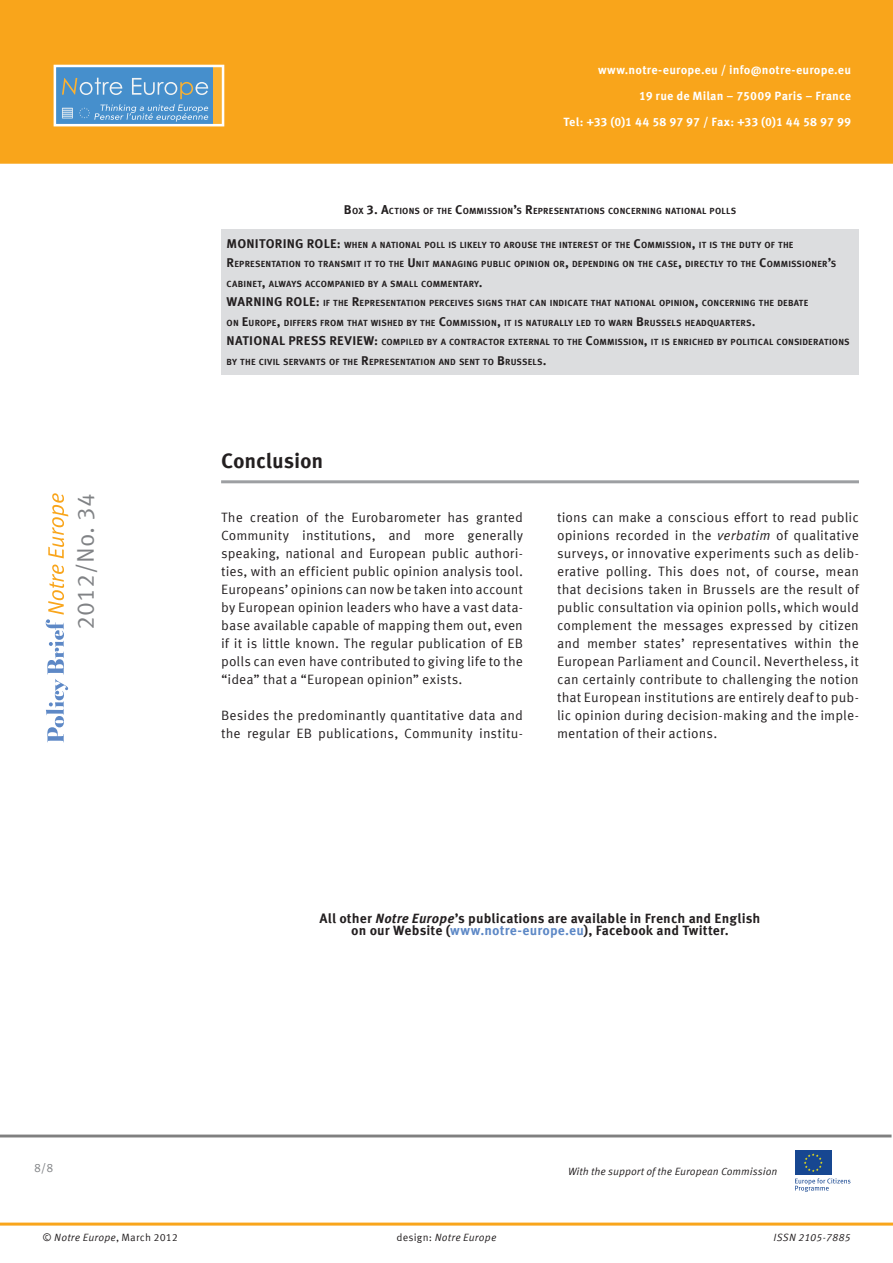
<style>
.page{position:relative;width:893px;height:1263px;background:#fff}
.page>*{position:absolute;margin:0;border:0;box-sizing:border-box;transform-origin:0 0}
.t1{font:24px "Meta Corr Turk";color:#808285}
.Inter_1_EN{font:700 21px "Meta Corr Turk";letter-spacing:-.01em;color:#231f20}
.Texte_courant_EN{font:13.5px/18px "Meta Corr Turk";letter-spacing:.005em;color:#231f20;text-align:justify}
.Texte_courant_EN-2{font:700 13.5px/12px "Meta Corr Turk";letter-spacing:.005em;color:#231f20;text-align:center}
.t2{font:700 12px "Meta Corr Turk";letter-spacing:.015em;color:#fff}
.t3{font:12px "Meta Corr Turk";color:#808285}
.Biographie_EN{font:italic 10.5px "Meta Corr Turk";color:#231f20}
.Biographie_EN-2{font:10.5px "Meta Corr Turk";letter-spacing:.015em;color:#231f20}
.PP_Texte_encadre{font:700 8.85px "Meta Corr Turk";letter-spacing:.02em;color:#231f20}
.PP_légende_tableau{font:700 8.85px "Meta Corr Turk";letter-spacing:.02em;color:#231f20}
.s1{font-size:12.75px}
.s2{font-style:italic}
.s3{color:#5d88c6}
.s4{font-style:normal}
</style>
<div class="page">
<hr style="left:221px;top:480px;width:638px;height:3px;background:#9d9fa2">
<div style="left:221px;top:229px;width:638px;height:145px;background:#dcdddf"></div>
<div style="left:0;top:0;width:893px;height:164px;background:#f9a51b"></div>
<svg style="left:52px;top:63px;width:174px;height:65px;background:#7ca5c0"></svg>
<svg style="left:46px;top:493px;width:22px;height:249px"></svg>
<hr style="left:0;top:1222px;width:893px;height:3px;background:#f9a51b">
<div style="left:795px;top:1151px;width:36px;height:24px;background:#174791"></div>
<svg style="left:804px;top:1153px;width:19px;height:19px"></svg>
<svg style="left:795px;top:1178px;width:55px;height:14px"></svg>
<hr style="left:0;top:1134px;width:891px;height:3px;background:#808080">
<p class="t2" style="left:598px;top:62px;width:255px">www.notre-europe.eu / info@notre-europe.eu</p>
<p class="t2" style="left:639px;top:89px;width:214px">19 rue de Milan – 75009 Paris – France</p>
<p class="t2" style="left:564px;top:115px;width:289px">Tel: +33 (0)1 44 58 97 97 / Fax: +33 (0)1 44 58 97 99</p>
<p class="PP_légende_tableau" style="left:344px;top:206px;width:394px"><span class="s1">B</span>OX <span class="s1">3. A</span>CTIONS OF THE <span class="s1">C</span>OMMISSION<span class="s1">’</span>S <span class="s1">R</span>EPRESENTATIONS CONCERNING NATIONAL POLLS</p>
<p class="PP_Texte_encadre" style="left:227px;top:240px;width:568px"><span class="s1">MONITORING ROLE:</span> WHEN A NATIONAL POLL IS LIKELY TO AROUSE THE INTEREST OF THE <span class="s1">C</span>OMMISSION<span class="s1">,</span> IT IS THE DUTY OF THE</p>
<p class="PP_Texte_encadre" style="left:227px;top:259px;width:611px"><span class="s1">R</span>EPRESENTATION TO TRANSMIT IT TO THE <span class="s1">U</span> NIT MANAGING PUBLIC OPINION OR<span class="s1">,</span> DEPENDING ON THE CASE<span class="s1">,</span> DIRECTLY TO THE <span class="s1">C</span>OMMISSIONER<span class="s1">’</span>S</p>
<p class="PP_Texte_encadre" style="left:227px;top:279px;width:258px">CABINET<span class="s1">,</span> ALWAYS ACCOMPANIED BY A SMALL COMMENTARY<span class="s1">.</span></p>
<p class="PP_Texte_encadre" style="left:227px;top:298px;width:583px"><span class="s1">WARNING ROLE:</span> IF THE <span class="s1">R</span>EPRESENTATION PERCEIVES SIGNS THAT CAN INDICATE THAT NATIONAL OPINION<span class="s1">,</span> CONCERNING THE DEBATE</p>
<p class="PP_Texte_encadre" style="left:227px;top:318px;width:530px">ON <span class="s1">E</span>UROPE<span class="s1">,</span> DIFFERS FROM THAT WISHED BY THE <span class="s1">C</span>OMMISSION<span class="s1">,</span> IT IS NATURALLY LED TO WARN <span class="s1">B</span> RUSSELS HEADQUARTERS<span class="s1">.</span></p>
<p class="PP_Texte_encadre" style="left:227px;top:337px;width:624px"><span class="s1">NATIONAL PRESS REVIEW:</span> COMPILED BY A CONTRACTOR EXTERNAL TO THE <span class="s1">C</span>OMMISSION<span class="s1">,</span> IT IS ENRICHED BY POLITICAL CONSIDERATIONS</p>
<p class="PP_Texte_encadre" style="left:227px;top:357px;width:321px">BY THE CIVIL SERVANTS OF THE <span class="s1">R</span>EPRESENTATION AND SENT TO <span class="s1">B</span> RUSSELS<span class="s1">.</span></p>
<p class="t1" style="left:72px;top:630px;width:138px;rotate:-90deg">2012/No. 34</p>
<p class="t3" style="left:34px;top:1160px;width:21px">8/8</p>
<p class="Inter_1_EN" style="left:221px;top:448px;width:104px">Conclusion</p>
<p class="Texte_courant_EN" style="left:221px;top:508px;width:303px">The creation of the Eurobarometer has granted Community institutions, and more generally speaking, national and European public authori&shy;ties, with an efficient public opinion analysis tool.<br>Europeans’ opinions can now be taken into account by European opinion leaders who have a vast data&shy;base available capable of mapping them out, even if it is little known. The regular publication of EB polls can even have contributed to giving life to the “idea” that a “European opinion” exists.</p>
<p class="Texte_courant_EN" style="left:221px;top:706px;width:303px">Besides the predominantly quantitative data and the regular EB publications, Community institu-</p>
<p class="Texte_courant_EN" style="left:557px;top:508px;width:303px">tions can make a conscious effort to read public opinions recorded in the <span class="s2">verbatim</span> of qualitative surveys, or innovative experiments such as delib&shy;erative polling. This does not, of course, mean that decisions taken in Brussels are the result of public consultation via opinion polls, which would complement the messages expressed by citizen and member states’ representatives within the European Parliament and Council. Nevertheless, it can certainly contribute to challenging the notion that European institutions are entirely deaf to pub&shy;lic opinion during decision-making and the imple&shy;mentation of their actions.</p>
<p class="Texte_courant_EN-2" style="left:320px;top:912px;width:442px">All other <span class="s2">Notre Europe</span>’s publications are available in French and English on our Website (<span class="s3">www.notre-europe.eu</span>), Facebook and Twitter.</p>
<p class="Biographie_EN" style="left:568px;top:1165px;width:211px">With the support of the European Commission</p>
<p class="Biographie_EN-2" style="left:43px;top:1232px;width:137px">© <span class="s2">Notre Europe</span>, March 2012</p>
<p class="Biographie_EN" style="left:396px;top:1232px;width:102px"><span class="s4">design:</span> Notre Europe</p>
<p class="Biographie_EN" style="left:774px;top:1232px;width:78px">ISSN 2105-7885</p>
</div>
